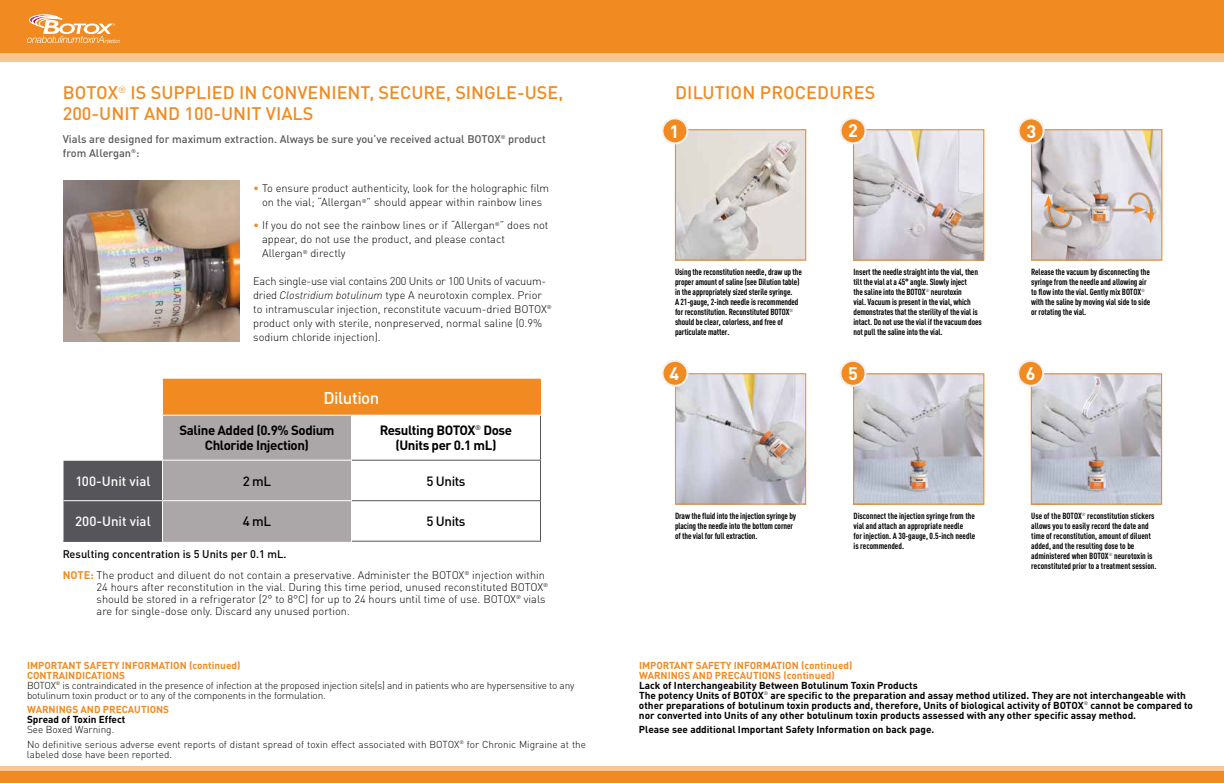
<style>
.page{position:relative;width:1224px;height:783px;background:#fff}
.page>*{position:absolute;margin:0;border:0;box-sizing:border-box;transform-origin:0 0}
.t1{font:500 18px/21px "DINOT";color:#f18b21}
.t2{font:700 18px "DINOT";color:#fff}
.t3{font:500 16.9px "DINOT";letter-spacing:-.03em;color:#fff}
.t4{font:700 13.3px/15.2px "DINOT";letter-spacing:-.03em;color:#000;text-align:center}
.t5{font:500 13.3px "DINOT";color:#fff}
.t6{font:500 13.3px "DINOT";letter-spacing:-.03em;color:#000}
.t7{font:300 11px/14px "DINOT";color:#000}
.t8{font:500 11px/14px "DINOT";color:#58595b}
.t9{font:500 11px "DINOT";color:#000}
.t10{font:700 10px/10px "DINOT";color:#000}
.t11{font:300 10px/10px "DINOT";letter-spacing:-.02em;color:#000}
.t12{font:300 10px/14.5px "DINOT";color:#000}
.t13{font:700 10px/10px "DINOT";color:#f18b21}
.t14{font:700 condensed 8.8px/9.9px "DINOT";letter-spacing:-.01em;color:#000}
.s1{color:#f18b21}
.s2{font-style:italic}
.s3{font-weight:700;color:#f18b21}
</style>
<div class="page">
<div style="left:0;top:0;width:1224px;height:53px;background:#f18b21"></div>
<div style="left:0;top:53px;width:1224px;height:8px;background:#f8c692"></div>
<div style="left:0;top:766px;width:1224px;height:17px;background:#f18b21"></div>
<div style="left:0;top:766px;width:1224px;height:5px;background:#f8c692"></div>
<img style="left:677px;top:375px;width:127px;height:128px">
<div style="left:675px;top:373px;width:131px;height:132px;border:1px solid #f18b21"></div>
<div style="left:663px;top:361px;width:24px;height:25px;background:#f18b21;border-radius:50%"></div>
<div style="left:662px;top:360px;width:26px;height:27px;border:2px solid #f1f1f2;border-radius:50%"></div>
<img style="left:855px;top:375px;width:127px;height:128px">
<div style="left:853px;top:373px;width:131px;height:132px;border:1px solid #f18b21"></div>
<img style="left:1033px;top:375px;width:127px;height:128px">
<div style="left:1031px;top:373px;width:131px;height:132px;border:1px solid #f18b21"></div>
<img style="left:677px;top:131px;width:127px;height:128px">
<div style="left:675px;top:129px;width:131px;height:132px;border:1px solid #f18b21"></div>
<img style="left:855px;top:131px;width:127px;height:128px">
<div style="left:853px;top:129px;width:131px;height:132px;border:1px solid #f18b21"></div>
<img style="left:1033px;top:131px;width:127px;height:128px">
<div style="left:1031px;top:129px;width:131px;height:132px;border:1px solid #f18b21"></div>
<hr style="left:1061px;top:208px;width:28px;height:4px;background:#000;opacity:.5">
<svg style="left:1044px;top:195px;width:43px;height:38px;background:#c4b5ab"></svg>
<hr style="left:1111px;top:208px;width:28px;height:4px;background:#000;opacity:.5">
<svg style="left:1112px;top:187px;width:43px;height:37px;background:#ddd0cc"></svg>
<img style="left:63px;top:181px;width:177px;height:160px">
<div style="left:662px;top:118px;width:25px;height:25px;background:#f18b21;border-radius:50%"></div>
<div style="left:661px;top:117px;width:27px;height:27px;border:2px solid #f1f1f2;border-radius:50%"></div>
<div style="left:841px;top:118px;width:25px;height:25px;background:#f18b21;border-radius:50%"></div>
<div style="left:840px;top:117px;width:27px;height:27px;border:2px solid #f1f1f2;border-radius:50%"></div>
<div style="left:1019px;top:118px;width:25px;height:25px;background:#f18b21;border-radius:50%"></div>
<div style="left:1018px;top:117px;width:27px;height:27px;border:2px solid #f1f1f2;border-radius:50%"></div>
<div style="left:841px;top:361px;width:24px;height:25px;background:#f18b21;border-radius:50%"></div>
<div style="left:840px;top:360px;width:26px;height:27px;border:2px solid #f1f1f2;border-radius:50%"></div>
<div style="left:1018px;top:361px;width:25px;height:25px;background:#f18b21;border-radius:50%"></div>
<div style="left:1017px;top:360px;width:27px;height:27px;border:2px solid #f1f1f2;border-radius:50%"></div>
<svg style="left:27px;top:15px;width:93px;height:29px"></svg>
<div style="left:162px;top:379px;width:378px;height:36px;background:#f18b21"></div>
<hr style="left:352px;top:379px;width:189px;height:1px;background:#f18b21">
<hr style="left:540px;top:380px;width:1px;height:35px;background:#f18b21">
<hr style="left:63px;top:379px;width:100px;height:1px;background:#fff">
<hr style="left:352px;top:460px;width:189px;height:1px;background:#56565a">
<hr style="left:540px;top:461px;width:1px;height:39px;background:#56565a">
<hr style="left:352px;top:500px;width:189px;height:1px;background:#56565a">
<hr style="left:540px;top:501px;width:1px;height:40px;background:#56565a">
<hr style="left:352px;top:541px;width:189px;height:1px;background:#56565a">
<hr style="left:540px;top:416px;width:1px;height:44px;background:#56565a">
<hr style="left:162px;top:380px;width:1px;height:35px;background:#fff">
<svg style="left:64px;top:415px;width:288px;height:127px;background:#a4a1a4"></svg>
<h1 class="t1" style="left:63px;top:82px;width:502px">BOTOX<sup>®</sup> IS SUPPLIED IN CONVENIENT, SECURE, SINGLE-USE,<br>200-UNIT AND 100-UNIT VIALS</h1>
<p class="t8" style="left:63px;top:132px;width:485px">Vials are designed for maximum extraction. Always be sure you’ve received actual BOTOX<sup>®</sup> product from Allergan<sup>®</sup>:</p>
<p class="t7" style="left:253px;top:181px;width:298px;text-align:center"><span class="s1">•</span> To ensure product authenticity, look for the holographic film on the vial; “Allergan<sup>®</sup>” should appear within rainbow lines</p>
<p class="t7" style="left:262px;top:218px;width:288px;text-indent:-9px"><span class="s1">•</span> If you do not see the rainbow lines or if “Allergan<sup>®</sup>” does not appear, do not use the product, and please contact<br>Allergan<sup>®</sup> directly</p>
<p class="t7" style="left:253px;top:274px;width:300px">Each single-use vial contains 200 Units or 100 Units of vacuum&shy;dried <span class="s2">Clostridium botulinum</span> type A neurotoxin complex. Prior to intramuscular injection, reconstitute vacuum-dried BOTOX<sup>® </sup>product only with sterile, nonpreserved, normal saline (0.9% sodium chloride injection).</p>
<h2 class="t3" style="left:324px;top:387px;width:57px">Dilution</h2>
<h3 class="t4" style="left:179px;top:422px;width:157px">Saline Added (0.9% Sodium<br>Chloride Injection)</h3>
<h3 class="t4" style="left:380px;top:422px;width:134px">Resulting BOTOX<sup>®</sup> Dose (Units per 0.1 mL)</h3>
<h3 class="t5" style="left:75px;top:472px;width:77px">100-Unit vial</h3>
<h3 class="t6" style="left:243px;top:472px;width:30px">2 mL</h3>
<h3 class="t6" style="left:426px;top:472px;width:41px">5 Units</h3>
<h3 class="t5" style="left:75px;top:513px;width:77px">200-Unit vial</h3>
<h3 class="t6" style="left:243px;top:513px;width:30px">4 mL</h3>
<h3 class="t6" style="left:426px;top:513px;width:41px">5 Units</h3>
<p class="t9" style="left:63px;top:547px;width:225px">Resulting concentration is 5 Units per 0.1 mL.</p>
<p class="t7" style="left:97px;top:568px;width:453px;line-height:12px;text-indent:-34px"><span class="s3">NOTE:</span> The product and diluent do not contain a preservative. Administer the BOTOX<sup>®</sup> injection within 24 hours after reconstitution in the vial. During this time period, unused reconstituted BOTOX<sup>® </sup>should be stored in a refrigerator (2° to 8°C) for up to 24 hours until time of use. BOTOX<sup>®</sup> vials are for single-dose only. Discard any unused portion.</p>
<p class="t11" style="left:27px;top:660px;width:549px"><span class="s3">IMPORTANT SAFETY INFORMATION (continued)<br>CONTRAINDICATIONS<br></span>BOTOX<sup>®</sup> is contraindicated in the presence of infection at the proposed injection site(s) and in patients who are hypersensitive to any botulinum toxin product or to any of the components in the formulation.</p>
<p class="t13" style="left:27px;top:704px;width:144px">WARNINGS AND PRECAUTIONS</p>
<p class="t10" style="left:27px;top:714px;width:100px">Spread of Toxin Effect</p>
<p class="t12" style="left:27px;top:722px;width:561px">See Boxed Warning.<br>No definitive serious adverse event reports of distant spread of toxin effect associated with BOTOX<sup>®</sup> for Chronic Migraine at the</p>
<p class="t12" style="left:27px;top:747px;width:147px">labeled dose have been reported.</p>
<h1 class="t1" style="left:675px;top:82px;width:202px">DILUTION PROCEDURES</h1>
<h1 class="t2" style="left:670px;top:120px;width:11px">1</h1>
<h1 class="t2" style="left:848px;top:119px;width:11px">2</h1>
<h1 class="t2" style="left:1026px;top:120px;width:11px">3</h1>
<p class="t14" style="left:675px;top:267px;width:129px">Using the reconstitution needle, draw up the proper amount of saline (see Dilution table) in the appropriately sized sterile syringe.<br>A 21-gauge, 2-inch needle is recommended for reconstitution. Reconstituted BOTOX<sup>® </sup>should be clear, colorless, and free of particulate matter.</p>
<p class="t14" style="left:854px;top:267px;width:130px">Insert the needle straight into the vial, then tilt the vial at a 45° angle. Slowly inject<br>the saline into the BOTOX<sup>®</sup> neurotoxin<br>vial. Vacuum is present in the vial, which demonstrates that the sterility of the vial is intact. Do not use the vial if the vacuum does not pull the saline into the vial.</p>
<p class="t14" style="left:1031px;top:267px;width:121px">Release the vacuum by disconnecting the syringe from the needle and allowing air to flow into the vial. Gently mix BOTOX<sup>® </sup>with the saline by moving vial side to side or rotating the vial.</p>
<h1 class="t2" style="left:670px;top:362px;width:11px">4</h1>
<h1 class="t2" style="left:848px;top:362px;width:11px">5</h1>
<h1 class="t2" style="left:1026px;top:361px;width:11px">6</h1>
<p class="t14" style="left:675px;top:511px;width:123px">Draw the fluid into the injection syringe by placing the needle into the bottom corner of the vial for full extraction.</p>
<p class="t14" style="left:854px;top:511px;width:123px">Disconnect the injection syringe from the vial and attach an appropriate needle<br>for injection. A 30-gauge, 0.5-inch needle is recommended.</p>
<p class="t14" style="left:1031px;top:511px;width:127px">Use of the BOTOX<sup>®</sup> reconstitution stickers allows you to easily record the date and time of reconstitution, amount of diluent added, and the resulting dose to be administered when BOTOX<sup>®</sup> neurotoxin is reconstituted prior to a treatment session.</p>
<p class="t13" style="left:639px;top:660px;width:215px">IMPORTANT SAFETY INFORMATION (continued)<br>WARNINGS AND PRECAUTIONS (continued)</p>
<p class="t10" style="left:639px;top:680px;width:556px">Lack of Interchangeability Between Botulinum Toxin Products<br>The potency Units of BOTOX<sup>®</sup> are specific to the preparation and assay method utilized. They are not interchangeable with other preparations of botulinum toxin products and, therefore, Units of biological activity of BOTOX<sup>®</sup> cannot be compared to nor converted into Units of any other botulinum toxin products assessed with any other specific assay method.</p>
<p class="t10" style="left:639px;top:724px;width:297px">Please see additional Important Safety Information on back page.</p>
</div>
